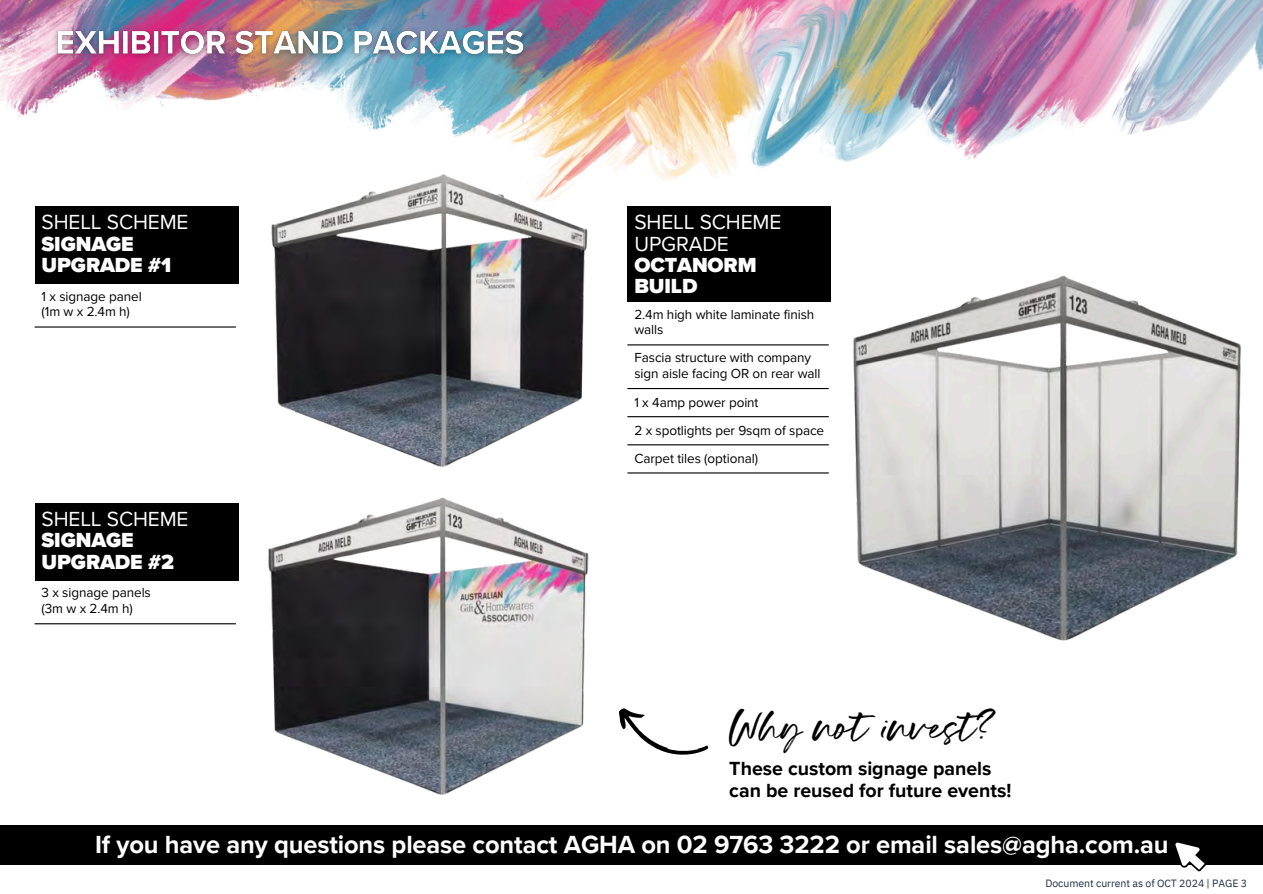
<style>
.page{position:relative;width:1263px;height:894px;background:#fff}
.page>*{position:absolute;margin:0;border:0;box-sizing:border-box;transform-origin:0 0}
.t1{font:39.15px "Galerie La Mess";color:#000}
.t2{font:700 25.5px "Proxima Nova";letter-spacing:-.005em;color:#fff}
.t3{font:900 21px/21.3px "Proxima Nova";letter-spacing:-.005em;color:#fff}
.t4{font:21px/21.3px "Proxima Nova";letter-spacing:-.005em;color:#fff}
.t5{font:700 19.5px/21.5px "Proxima Nova";color:#000}
.t6{font:13.5px/15.8px "Proxima Nova";letter-spacing:-.005em;color:#000}
.t7{font:10.5px "IBM Plex Sans";letter-spacing:-.005em;color:#1f2f44}
.s1{font-weight:400}
.s2{font-weight:900}
</style>
<div class="page">
<div style="left:0;top:825px;width:1263px;height:39px;background:#000"></div>
<img style="left:0;top:0;width:1263px;height:213px">
<img style="left:225px;top:497px;width:364px;height:298px">
<div style="left:35px;top:206px;width:203px;height:78px;background:#000"></div>
<div style="left:627px;top:206px;width:204px;height:95px;background:#000"></div>
<hr style="left:35px;top:326px;width:201px;height:1px;background:#000">
<hr style="left:627px;top:344px;width:202px;height:1px;background:#000">
<hr style="left:627px;top:388px;width:202px;height:1px;background:#000">
<hr style="left:627px;top:416px;width:202px;height:1px;background:#000">
<hr style="left:627px;top:444px;width:202px;height:1px;background:#000">
<hr style="left:627px;top:472px;width:202px;height:1px;background:#000">
<div style="left:35px;top:503px;width:203px;height:77px;background:#000"></div>
<hr style="left:35px;top:623px;width:201px;height:1px;background:#000">
<img style="left:247px;top:167px;width:346px;height:295px">
<img style="left:829px;top:275px;width:412px;height:366px">
<img style="left:48px;top:23px;width:485px;height:44px">
<svg style="left:619px;top:708px;width:90px;height:47px"></svg>
<svg style="left:1174px;top:842px;width:32px;height:29px"></svg>
<h6 class="t3" style="left:42px;top:212px;width:148px"><span class="s1">SHELL SCHEME<br></span>SIGNAGE<br>UPGRADE #1</h6>
<p class="t4" style="left:634px;top:212px;width:148px">SHELL SCHEME<br>UPGRADE<br><span class="s2">OCTANORM</span></p>
<h6 class="t6" style="left:42px;top:288px;width:102px">1 x signage panel</h6>
<p class="t3" style="left:634px;top:276px;width:65px">BUILD</p>
<h6 class="t6" style="left:42px;top:304px;width:90px">(1m w x 2.4m h)</h6>
<h4 class="t3" style="left:42px;top:508px;width:148px"><span class="s1">SHELL SCHEME<br></span>SIGNAGE<br>UPGRADE #2</h4>
<h6 class="t6" style="left:42px;top:585px;width:111px">3 x signage panels (3m w x 2.4m h)</h6>
<p class="t6" style="left:634px;top:306px;width:181px">2.4m high white laminate finish walls</p>
<h6 class="t6" style="left:634px;top:350px;width:188px">Fascia structure with company sign aisle facing OR on rear wall</h6>
<h6 class="t6" style="left:634px;top:394px;width:126px">1 x 4amp power point</h6>
<p class="t6" style="left:634px;top:422px;width:191px">2 x spotlights per 9sqm of space</p>
<p class="t6" style="left:634px;top:450px;width:125px">Carpet tiles (optional)</p>
<h1 class="t1" style="left:729px;top:698px;width:265px">Why not invest?</h1>
<h1 class="t5" style="left:729px;top:758px;width:284px">These custom signage panels can be reused for future events!</h1>
<h6 class="t2" style="left:95px;top:829px;width:1075px">If you have any questions please contact AGHA on 02 9763 3222 or email sales@agha.com.au</h6>
<h6 class="t7" style="left:1045px;top:875px;width:203px">Document current as of OCT 2024 | PAGE 3</h6>
</div>
